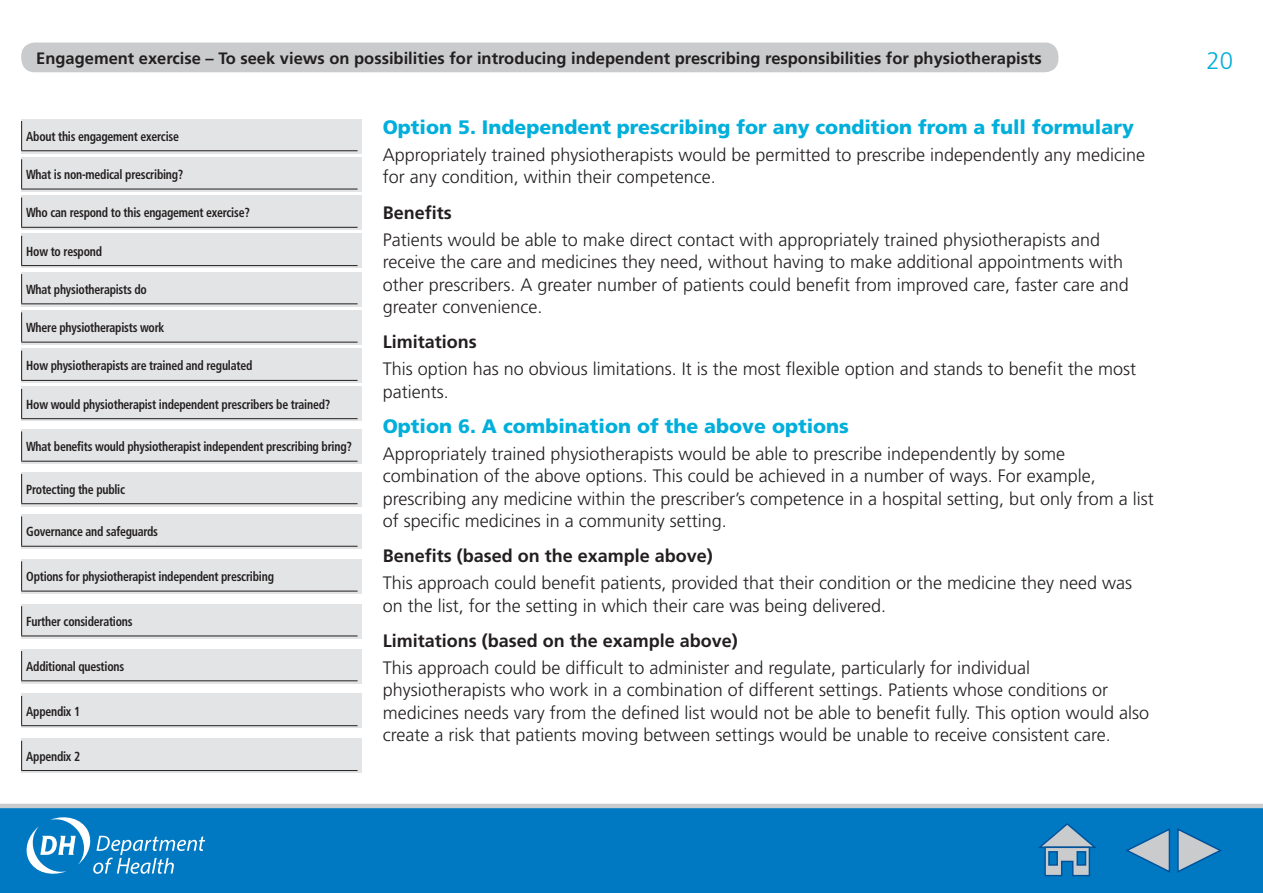
<style>
.page{position:relative;width:1263px;height:893px;background:#fff}
.page>*{position:absolute;margin:0;border:0;box-sizing:border-box;transform-origin:0 0}
.t1{font:300 24px "Frutiger";color:#00afdb}
.t2{font:900 19.5px "Frutiger";color:#00afdb}
.t3{font:300 18px/22.5px "Frutiger";color:#231f20}
.t4{font:700 18px "Frutiger";color:#231f20}
.t5{font:700 16.5px "Frutiger";color:#231f20}
.t6{font:700 condensed 13.2px "Frutiger";letter-spacing:-.02em;color:#231f20;scale:.9 1}
</style>
<div class="page">
<div style="left:0;top:804px;width:1263px;height:89px;background:#0079c2"></div>
<div style="left:21px;top:43px;width:1037px;height:29px;background:#c9cbcc;border-radius:13px"></div>
<div style="left:21px;top:119px;width:340px;height:34px;background:#e3e4e5"></div>
<svg style="left:21px;top:121px;width:1px;height:29px"></svg>
<hr style="left:21px;top:150px;width:337px;height:1px;background:#231f20">
<div style="left:21px;top:157px;width:340px;height:34px;background:#e3e4e5"></div>
<hr style="left:21px;top:159px;width:1px;height:30px;background:#231f20">
<hr style="left:21px;top:189px;width:337px;height:1px;background:#231f20">
<div style="left:21px;top:196px;width:340px;height:34px;background:#e3e4e5"></div>
<svg style="left:21px;top:198px;width:1px;height:29px"></svg>
<hr style="left:21px;top:227px;width:337px;height:1px;background:#231f20">
<div style="left:21px;top:234px;width:340px;height:34px;background:#e3e4e5"></div>
<svg style="left:21px;top:236px;width:1px;height:29px"></svg>
<hr style="left:21px;top:265px;width:337px;height:1px;background:#231f20">
<div style="left:21px;top:272px;width:340px;height:34px;background:#e3e4e5"></div>
<svg style="left:21px;top:274px;width:1px;height:29px"></svg>
<hr style="left:21px;top:303px;width:337px;height:1px;background:#231f20">
<div style="left:21px;top:310px;width:340px;height:34px;background:#e3e4e5"></div>
<hr style="left:21px;top:312px;width:1px;height:30px;background:#231f20">
<hr style="left:21px;top:342px;width:337px;height:1px;background:#231f20">
<div style="left:21px;top:349px;width:340px;height:34px;background:#e3e4e5"></div>
<svg style="left:21px;top:351px;width:1px;height:29px"></svg>
<hr style="left:21px;top:380px;width:337px;height:1px;background:#231f20">
<div style="left:21px;top:387px;width:340px;height:34px;background:#e3e4e5"></div>
<svg style="left:21px;top:389px;width:1px;height:29px"></svg>
<hr style="left:21px;top:418px;width:337px;height:1px;background:#231f20">
<div style="left:21px;top:429px;width:340px;height:34px;background:#e3e4e5"></div>
<hr style="left:21px;top:431px;width:1px;height:30px;background:#231f20">
<hr style="left:21px;top:461px;width:337px;height:1px;background:#231f20">
<div style="left:21px;top:472px;width:340px;height:34px;background:#e3e4e5"></div>
<svg style="left:21px;top:474px;width:1px;height:29px"></svg>
<hr style="left:21px;top:503px;width:337px;height:1px;background:#231f20">
<div style="left:21px;top:514px;width:340px;height:35px;background:#e3e4e5"></div>
<hr style="left:21px;top:516px;width:1px;height:30px;background:#231f20">
<hr style="left:21px;top:546px;width:337px;height:1px;background:#231f20">
<div style="left:21px;top:559px;width:340px;height:34px;background:#e3e4e5"></div>
<hr style="left:21px;top:561px;width:1px;height:30px;background:#231f20">
<hr style="left:21px;top:591px;width:337px;height:1px;background:#231f20">
<div style="left:21px;top:604px;width:340px;height:34px;background:#e3e4e5"></div>
<hr style="left:21px;top:606px;width:1px;height:30px;background:#231f20">
<hr style="left:21px;top:636px;width:337px;height:1px;background:#231f20">
<div style="left:21px;top:649px;width:340px;height:34px;background:#e3e4e5"></div>
<svg style="left:21px;top:651px;width:1px;height:29px"></svg>
<hr style="left:21px;top:680px;width:337px;height:1px;background:#231f20">
<div style="left:21px;top:694px;width:340px;height:34px;background:#e3e4e5"></div>
<svg style="left:21px;top:696px;width:1px;height:29px"></svg>
<hr style="left:21px;top:725px;width:337px;height:1px;background:#231f20">
<div style="left:21px;top:739px;width:340px;height:34px;background:#e3e4e5"></div>
<svg style="left:21px;top:741px;width:1px;height:29px"></svg>
<hr style="left:21px;top:770px;width:337px;height:1px;background:#231f20">
<svg style="left:27px;top:817px;width:178px;height:57px;background:#2f91cd"></svg>
<svg style="left:1125px;top:827px;width:97px;height:47px;background:#4692c1"></svg>
<svg style="left:1036px;top:822px;width:63px;height:55px;background:#4790bf"></svg>
<p class="t5" style="left:36px;top:49px;width:1007px">Engagement exercise – To seek views on possibilities for introducing independent prescribing responsibilities for physiotherapists</p>
<p class="t6" style="left:26px;top:128px;width:171px">About this engagement exercise</p>
<p class="t6" style="left:26px;top:167px;width:176px">What is non-medical prescribing?</p>
<p class="t6" style="left:26px;top:205px;width:250px">Who can respond to this engagement exercise?</p>
<p class="t6" style="left:26px;top:243px;width:86px">How to respond</p>
<p class="t6" style="left:26px;top:281px;width:136px">What physiotherapists do</p>
<p class="t6" style="left:26px;top:320px;width:155px">Where physiotherapists work</p>
<p class="t6" style="left:26px;top:358px;width:253px">How physiotherapists are trained and regulated</p>
<p class="t6" style="left:26px;top:396px;width:339px">How would physiotherapist independent prescribers be trained?</p>
<p class="t6" style="left:26px;top:439px;width:363px">What benefits would physiotherapist independent prescribing bring?</p>
<p class="t6" style="left:26px;top:481px;width:111px">Protecting the public</p>
<p class="t6" style="left:26px;top:524px;width:148px">Governance and safeguards</p>
<p class="t6" style="left:26px;top:569px;width:277px">Options for physiotherapist independent prescribing</p>
<p class="t6" style="left:26px;top:614px;width:120px">Further considerations</p>
<p class="t6" style="left:26px;top:658px;width:110px">Additional questions</p>
<p class="t6" style="left:26px;top:703px;width:61px">Appendix 1</p>
<p class="t6" style="left:26px;top:748px;width:61px">Appendix 2</p>
<p class="t2" style="left:383px;top:116px;width:753px">Option 5. Independent prescribing for any condition from a full formulary</p>
<p class="t3" style="left:383px;top:144px;width:764px">Appropriately trained physiotherapists would be permitted to prescribe independently any medicine for any condition, within their competence.</p>
<p class="t4" style="left:383px;top:202px;width:71px">Benefits</p>
<p class="t3" style="left:383px;top:228px;width:748px">Patients would be able to make direct contact with appropriately trained physiotherapists and receive the care and medicines they need, without having to make additional appointments with other prescribers. A greater number of patients could benefit from improved care, faster care and greater convenience.</p>
<p class="t4" style="left:383px;top:331px;width:96px">Limitations</p>
<p class="t3" style="left:383px;top:358px;width:755px">This option has no obvious limitations. It is the most flexible option and stands to benefit the most patients.</p>
<p class="t2" style="left:383px;top:414px;width:468px">Option 6. A combination of the above options</p>
<p class="t3" style="left:383px;top:442px;width:773px">Appropriately trained physiotherapists would be able to prescribe independently by some combination of the above options. This could be achieved in a number of ways. For example, prescribing any medicine within the prescriber’s competence in a hospital setting, but only from a list of specific medicines in a community setting.</p>
<p class="t4" style="left:383px;top:545px;width:332px">Benefits (based on the example above)</p>
<p class="t3" style="left:383px;top:572px;width:751px">This approach could benefit patients, provided that their condition or the medicine they need was on the list, for the setting in which their care was being delivered.</p>
<p class="t4" style="left:383px;top:630px;width:357px">Limitations (based on the example above)</p>
<p class="t3" style="left:383px;top:656px;width:768px">This approach could be difficult to administer and regulate, particularly for individual physiotherapists who work in a combination of different settings. Patients whose conditions or medicines needs vary from the defined list would not be able to benefit fully. This option would also create a risk that patients moving between settings would be unable to receive consistent care.</p>
<h1 class="t1" style="left:1206px;top:47px;width:28px">20</h1>
</div>
